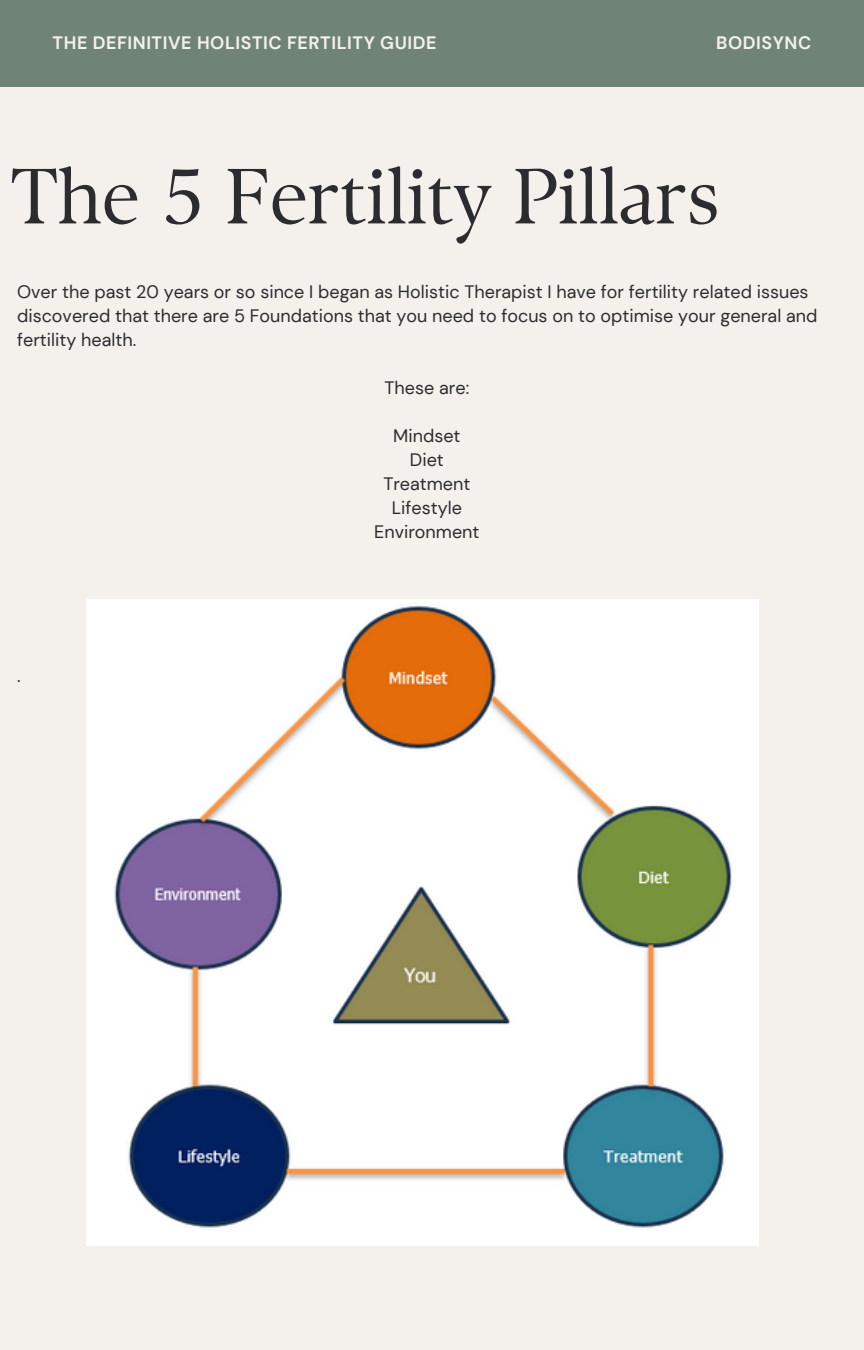
<style>
.page{position:relative;width:864px;height:1350px;background:#f4f0eb}
.page>*{position:absolute;margin:0;border:0;box-sizing:border-box;transform-origin:0 0}
.t1{font:78.08px "TY Serif D";color:#2b2c30}
.t2{font:18px/24.1px "DM Sans";color:#2b2c30}
.t3{font:700 18px "DM Sans";letter-spacing:.03em;color:#f4f0eb}
</style>
<div class="page">
<div style="left:0;top:0;width:864px;height:86px;background:#6f8377"></div>
<img style="left:86px;top:599px;width:672px;height:647px">
<p class="t3" style="left:53px;top:31px;width:385px">THE DEFINITIVE HOLISTIC FERTILITY GUIDE</p>
<p class="t3" style="left:716px;top:31px;width:97px">BODISYNC</p>
<h1 class="t1" style="left:11px;top:149px;width:710px">The 5 Fertility Pillars</h1>
<p class="t2" style="left:17px;top:280px;width:802px">Over the past 20 years or so since I began as Holistic Therapist I have for fertility related issues discovered that there are 5 Foundations that you need to focus on to optimise your general and fertility health.</p>
<p class="t2" style="left:385px;top:376px;width:86px">These are:</p>
<p class="t2" style="left:374px;top:424px;width:107px;text-align:center">Mindset<br>Diet<br>Treatment<br>Lifestyle<br>Environment</p>
<p class="t2" style="left:17px;top:664px;width:5px">.</p>
</div>
